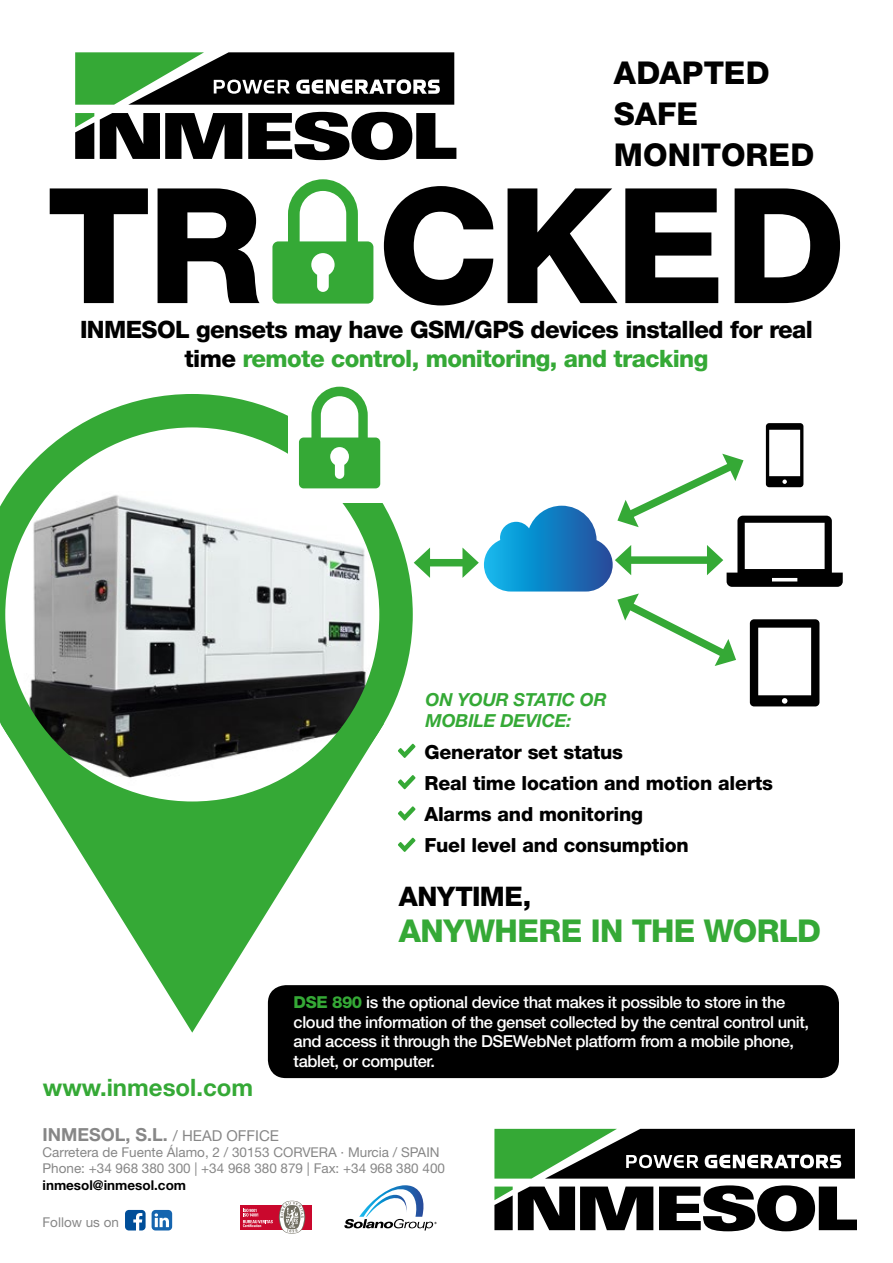
<style>
.page{position:relative;width:893px;height:1263px;background:#fff}
.page>*{position:absolute;margin:0;border:0;box-sizing:border-box;transform-origin:0 0}
.t1{font:800 160.5px "Helvetica Neue LT Std";letter-spacing:-.01em;color:#000}
.t2{font:800 31.5px/40.5px "Helvetica Neue LT Std";letter-spacing:.005em;color:#000}
.t3{font:800 31.5px "Helvetica Neue LT Std";letter-spacing:-.02em;color:#35a936}
.t4{font:800 27px "Helvetica Neue LT Std";letter-spacing:-.015em;color:#000}
.t5{font:800 24px/28.8px "Helvetica Neue LT Std";letter-spacing:-.025em;color:#000;text-align:center}
.t6{font:700 24px "Helvetica Neue LT Std";color:#35a936}
.t7{font:800 19.5px/31px "Helvetica Neue LT Std";letter-spacing:-.01em;color:#000}
.t8{font:italic 700 18px/21.6px "Helvetica Neue LT Std";letter-spacing:-.01em;color:#35a936}
.t9{font:700 18px "Helvetica Neue LT Std";color:#878787}
.t10{font:500 16.5px/19.8px "Helvetica Neue LT Std";letter-spacing:-.025em;color:#fff}
.t11{font:13.5px/16.2px "Helvetica Neue LT Std";color:#878787}
.t12{font:700 13.5px "Helvetica Neue LT Std";color:#000}
.s1{color:#35a936}
.s2{font-weight:800;color:#35a936}
.s3{font-weight:400;font-size:15px}
</style>
<div class="page">
<svg style="left:69px;top:835px;width:246px;height:198px;fill:#35a936"></svg>
<svg style="left:0;top:394px;width:413px;height:441px"></svg>
<div style="left:288px;top:394px;width:125px;height:109px;background:#fff"></div>
<svg style="left:299px;top:387px;width:81px;height:101px"></svg>
<div style="left:424px;top:559px;width:45px;height:7px;background:#35a936"></div>
<svg style="left:414px;top:547px;width:16px;height:31px"></svg>
<svg style="left:462px;top:423px;width:381px;height:283px"></svg>
<svg style="left:272px;top:179px;width:101px;height:125px"></svg>
<svg style="left:398px;top:744px;width:17px;height:14px"></svg>
<svg style="left:398px;top:775px;width:17px;height:14px"></svg>
<svg style="left:398px;top:806px;width:17px;height:14px"></svg>
<svg style="left:398px;top:838px;width:17px;height:14px"></svg>
<div style="left:268px;top:985px;width:571px;height:93px;background:#000;border-radius:18px"></div>
<svg style="left:344px;top:1185px;width:93px;height:45px"></svg>
<svg style="left:125px;top:1210px;width:21px;height:20px"></svg>
<svg style="left:152px;top:1210px;width:20px;height:20px"></svg>
<div style="left:240px;top:1205px;width:71px;height:24px;background:#ca082d"></div>
<svg style="left:279px;top:1201px;width:26px;height:32px"></svg>
<svg style="left:243px;top:1209px;width:30px;height:18px"></svg>
<svg style="left:494px;top:1186px;width:159px;height:44px"></svg>
<svg style="left:659px;top:1185px;width:198px;height:46px"></svg>
<svg style="left:494px;top:1129px;width:361px;height:49px;background:#304930"></svg>
<svg style="left:100px;top:113px;width:142px;height:46px"></svg>
<svg style="left:75px;top:113px;width:19px;height:46px"></svg>
<svg style="left:248px;top:112px;width:208px;height:48px"></svg>
<svg style="left:75px;top:52px;width:379px;height:53px;background:#314b31"></svg>
<h2 class="t2" style="left:614px;top:53px;width:202px">ADAPTED<br>SAFE<br>MONITORED</h2>
<h1 class="t1" style="left:47px;top:150px;width:801px">TR CKED</h1>
<h3 class="t5" style="left:80px;top:315px;width:734px">INMESOL gensets may have GSM/GPS devices installed for real time <span class="s1">remote control, monitoring, and tracking</span></h3>
<p class="t8" style="left:426px;top:688px;width:183px">ON YOUR STATIC OR<br>MOBILE DEVICE:</p>
<p class="t7" style="left:424px;top:736px;width:350px">Generator set status<br>Real time location and motion alerts<br>Alarms and monitoring<br>Fuel level and consumption</p>
<h3 class="t4" style="left:399px;top:880px;width:134px">ANYTIME,</h3>
<h2 class="t3" style="left:399px;top:912px;width:424px">ANYWHERE IN THE WORLD</h2>
<h3 class="t6" style="left:43px;top:1073px;width:212px">www.inmesol.com</h3>
<p class="t10" style="left:294px;top:992px;width:517px"><span class="s2">DSE 890</span> is the optional device that makes it possible to store in the cloud the information of the genset collected by the central control unit, and access it through the DSEWebNet platform from a mobile phone, tablet, or computer.</p>
<p class="t9" style="left:43px;top:1123px;width:238px">INMESOL, S.L. <span class="s3">/ HEAD OFFICE</span></p>
<p class="t11" style="left:43px;top:1144px;width:404px">Carretera de Fuente Álamo, 2 / 30153 CORVERA · Murcia / SPAIN<br>Phone: +34 968 380 300 | +34 968 380 879 | Fax: +34 968 380 400</p>
<p class="t12" style="left:43px;top:1176px;width:145px">inmesol@inmesol.com</p>
<p class="t11" style="left:43px;top:1213px;width:78px">Follow us on</p>
</div>
